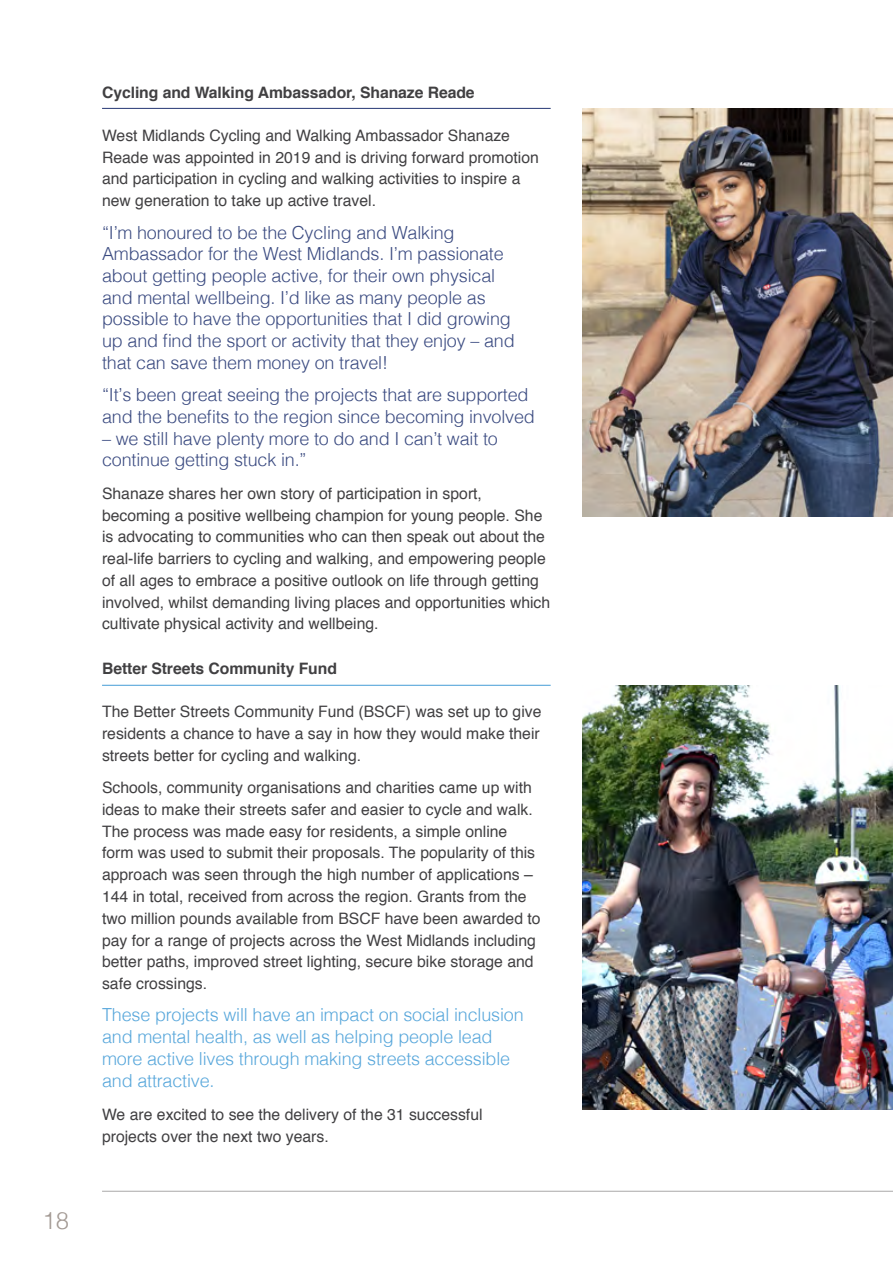
<style>
.page{position:relative;width:893px;height:1263px;background:#fff}
.page>*{position:absolute;margin:0;border:0;box-sizing:border-box;transform-origin:0 0}
.t1{font:300 24px "Helvetica";color:#a39a94}
.t2{font:300 18px/21.8px "Helvetica";letter-spacing:-.01em;color:#3b4b81}
.t3{font:300 18px/21.8px "Helvetica";letter-spacing:-.01em;color:#58a7db}
.t4{font:15.75px/21.8px "Helvetica";color:#414042}
.t5{font:700 15.75px "Helvetica";letter-spacing:-.005em;color:#414042}
</style>
<div class="page">
<hr style="left:102px;top:1191px;width:791px;height:1px;background:#b3b2b2">
<img style="left:583px;top:109px;width:310px;height:408px">
<img style="left:583px;top:686px;width:310px;height:423px">
<hr style="left:102px;top:108px;width:449px;height:1px;background:#253773">
<hr style="left:102px;top:685px;width:449px;height:1px;background:#459dd7">
<h1 class="t1" style="left:43px;top:1200px;width:28px">18</h1>
<p class="t5" style="left:102px;top:80px;width:374px">Cycling and Walking Ambassador, Shanaze Reade</p>
<p class="t4" style="left:102px;top:125px;width:438px">West Midlands Cycling and Walking Ambassador Shanaze Reade was appointed in 2019 and is driving forward promotion and participation in cycling and walking activities to inspire a new generation to take up active travel.</p>
<p class="t2" style="left:102px;top:220px;width:414px">“I’m honoured to be the Cycling and Walking Ambassador for the West Midlands. I’m passionate about getting people active, for their own physical and mental wellbeing. I’d like as many people as possible to have the opportunities that I did growing up and find the sport or activity that they enjoy – and that can save them money on travel!</p>
<p class="t2" style="left:102px;top:383px;width:434px">“It’s been great seeing the projects that are supported and the benefits to the region since becoming involved</p>
<p class="t2" style="left:102px;top:426px;width:397px">– we still have plenty more to do and I can’t wait to continue getting stuck in.”</p>
<p class="t4" style="left:102px;top:483px;width:450px">Shanaze shares her own story of participation in sport, becoming a positive wellbeing champion for young people. She is advocating to communities who can then speak out about the real-life barriers to cycling and walking, and empowering people of all ages to embrace a positive outlook on life through getting involved, whilst demanding living places and opportunities which cultivate physical activity and wellbeing.</p>
<p class="t5" style="left:102px;top:656px;width:236px">Better Streets Community Fund</p>
<p class="t4" style="left:102px;top:701px;width:441px;text-align:justify">The Better Streets Community Fund (BSCF) was set up to give residents a chance to have a say in how they would make their streets better for cycling and walking.</p>
<p class="t4" style="left:102px;top:777px;width:440px">Schools, community organisations and charities came up with ideas to make their streets safer and easier to cycle and walk.<br>The process was made easy for residents, a simple online form was used to submit their proposals. The popularity of this approach was seen through the high number of applications – 144 in total, received from across the region. Grants from the two million pounds available from BSCF have been awarded to pay for a range of projects across the West Midlands including better paths, improved street lighting, secure bike storage and safe crossings.</p>
<p class="t3" style="left:102px;top:1003px;width:423px">These projects will have an impact on social inclusion and mental health, as well as helping people lead more active lives through making streets accessible and attractive.</p>
<p class="t4" style="left:102px;top:1104px;width:382px">We are excited to see the delivery of the 31 successful projects over the next two years.</p>
</div>
